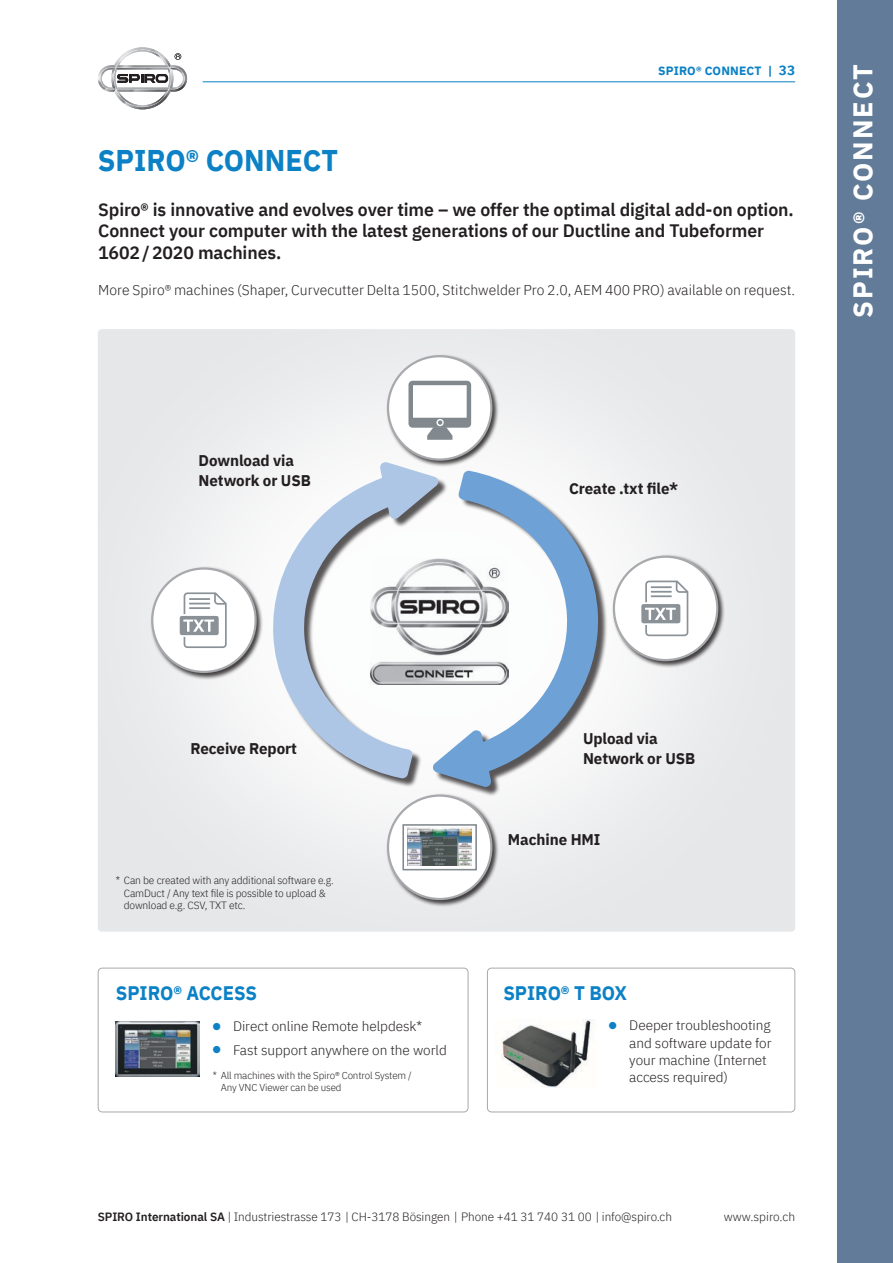
<style>
.page{position:relative;width:893px;height:1263px;background:#fff}
.page>*{position:absolute;margin:0;border:0;box-sizing:border-box;transform-origin:0 0}
.t1{font:700 30px "IBM Plex Sans";color:#0c81c5;scale:.95 1}
.t2{font:700 27px "IBM Plex Sans";letter-spacing:.075em;color:#fff}
.t3{font:700 19.65px "IBM Plex Sans";color:#0c81c5;scale:.95 1}
.t4{font:600 18px/21.6px "IBM Plex Sans";letter-spacing:-.005em;color:#231f20}
.t5{font:700 15.45px "IBM Plex Sans";letter-spacing:-.005em;color:#231f20}
.t6{font:300 14.25px "IBM Plex Sans";letter-spacing:.005em;color:#231f20}
.t7{font:300 13.65px/17.2px "IBM Plex Sans";letter-spacing:-.005em;color:#231f20}
.t8{font:300 12px "IBM Plex Sans";letter-spacing:-.005em;color:#231f20}
.t9{font:700 12px "IBM Plex Sans";letter-spacing:.015em;color:#0c81c5}
.t10{font:300 10.5px/12.6px "IBM Plex Sans";letter-spacing:-.015em;color:#231f20}
.t11{font:300 10.05px/12px "IBM Plex Sans";letter-spacing:-.015em;color:#231f20}
.s1{font-size:13.5px}
.s2{color:#0c81c5}
.s3{font-weight:600}
</style>
<div class="page">
<img style="left:133px;top:47px;width:19px;height:2px">
<img style="left:131px;top:107px;width:23px;height:2px">
<hr style="left:203px;top:81px;width:592px;height:1px;background:#0c81c5">
<svg style="left:98px;top:49px;width:89px;height:58px"></svg>
<div style="left:838px;top:0;width:55px;height:1263px;background:#617b99"></div>
<svg style="left:97px;top:329px;width:699px;height:656px;fill:#eaeaec"></svg>
<div style="left:275px;top:464px;width:173px;height:324px;background:#231f20;opacity:.75"></div>
<svg style="left:272px;top:462px;width:166px;height:316px"></svg>
<div style="left:435px;top:473px;width:173px;height:324px;background:#231f20;opacity:.75"></div>
<svg style="left:433px;top:471px;width:167px;height:316px"></svg>
<div style="left:150px;top:566px;width:114px;height:114px;background:#231f20;opacity:.85"></div>
<div style="left:152px;top:568px;width:104px;height:104px;background:#fff;border-radius:50%"></div>
<div style="left:151px;top:567px;width:106px;height:106px;border:2px solid #a8a9ad;border-radius:50%"></div>
<svg style="left:179px;top:592px;width:48px;height:56px"></svg>
<div style="left:386px;top:354px;width:113px;height:113px;background:#231f20;opacity:.85"></div>
<div style="left:388px;top:356px;width:103px;height:104px;background:#fff;border-radius:50%"></div>
<div style="left:387px;top:355px;width:105px;height:106px;border:2px solid #a8a9ad;border-radius:50%"></div>
<svg style="left:408px;top:381px;width:63px;height:59px"></svg>
<div style="left:612px;top:555px;width:113px;height:113px;background:#231f20;opacity:.85"></div>
<div style="left:614px;top:557px;width:103px;height:103px;background:#fff;border-radius:50%"></div>
<div style="left:613px;top:556px;width:105px;height:105px;border:2px solid #a8a9ad;border-radius:50%"></div>
<svg style="left:641px;top:581px;width:47px;height:55px"></svg>
<div style="left:386px;top:793px;width:113px;height:114px;background:#231f20;opacity:.85"></div>
<div style="left:388px;top:796px;width:103px;height:103px;background:#fff;border-radius:50%"></div>
<div style="left:387px;top:794px;width:105px;height:106px;border:2px solid #a8a9ad;border-radius:50%"></div>
<img style="left:408px;top:827px;width:63px;height:39px">
<div style="left:402px;top:824px;width:75px;height:46px;border:2px solid #81898e"></div>
<svg style="left:361px;top:539px;width:178px;height:165px"></svg>
<img style="left:371px;top:558px;width:137px;height:126px">
<img style="left:501px;top:1019px;width:93px;height:68px">
<img style="left:116px;top:1021px;width:83px;height:56px">
<div style="left:98px;top:968px;width:370px;height:144px;border:1px solid #a8a9ad;border-radius:4px"></div>
<div style="left:487px;top:968px;width:308px;height:144px;border:1px solid #a8a9ad;border-radius:4px"></div>
<p class="t9" style="left:658px;top:61px;width:139px">SPIRO® CONNECT | <span class="s1">33</span></p>
<p class="t2" style="left:841px;top:318px;width:255px;rotate:-90deg">SPIRO® CONNECT</p>
<p class="t1" style="left:98px;top:137px;width:254px">SPIRO® CONNECT</p>
<p class="t4" style="left:98px;top:197px;width:697px">Spiro® is innovative and evolves over time – we offer the optimal digital add-on option.<br>Connect your computer with the latest generations of our Ductline and Tubeformer<br>1602/2020 machines.</p>
<p class="t6" style="left:98px;top:279px;width:698px">More Spiro® machines (Shaper, Curvecutter Delta 1500, Stitchwelder Pro 2.0, AEM 400 PRO) available on request.</p>
<p class="t5" style="left:199px;top:448px;width:97px">Download via</p>
<p class="t5" style="left:199px;top:468px;width:114px">Network or USB</p>
<p class="t5" style="left:569px;top:476px;width:111px">Create .txt file*</p>
<p class="t5" style="left:191px;top:736px;width:108px">Receive Report</p>
<p class="t10" style="left:124px;top:873px;width:212px;text-indent:-8px">* Can be created with any additional software e.g.<br>CamDuct / Any text file is possible to upload &amp; download e.g. CSV, TXT etc.</p>
<p class="t3" style="left:116px;top:978px;width:150px">SPIRO® ACCESS</p>
<p class="t7" style="left:213px;top:1017px;width:211px"><span class="s2">●</span> Direct online Remote helpdesk*</p>
<p class="t7" style="left:213px;top:1040px;width:236px"><span class="s2">●</span> Fast support anywhere on the world</p>
<p class="t11" style="left:221px;top:1068px;width:192px;text-indent:-8px">* All machines with the Spiro® Control System /<br>Any VNC Viewer can be used</p>
<p class="t5" style="left:583px;top:726px;width:76px">Upload via</p>
<p class="t5" style="left:583px;top:746px;width:114px">Network or USB</p>
<p class="t5" style="left:508px;top:827px;width:94px">Machine HMI</p>
<p class="t3" style="left:503px;top:978px;width:132px">SPIRO® T BOX</p>
<p class="t7" style="left:629px;top:1016px;width:144px;text-indent:-20px"><span class="s2">●</span> Deeper troubleshooting and software update for your machine (Internet access required)</p>
<p class="t8" style="left:98px;top:1208px;width:576px"><span class="s3">SPIRO International SA</span> | Industriestrasse 173 | CH-3178 Bösingen | Phone +41 31 740 31 00 | info@spiro.ch</p>
<p class="t8" style="left:724px;top:1208px;width:73px">www.spiro.ch</p>
</div>
